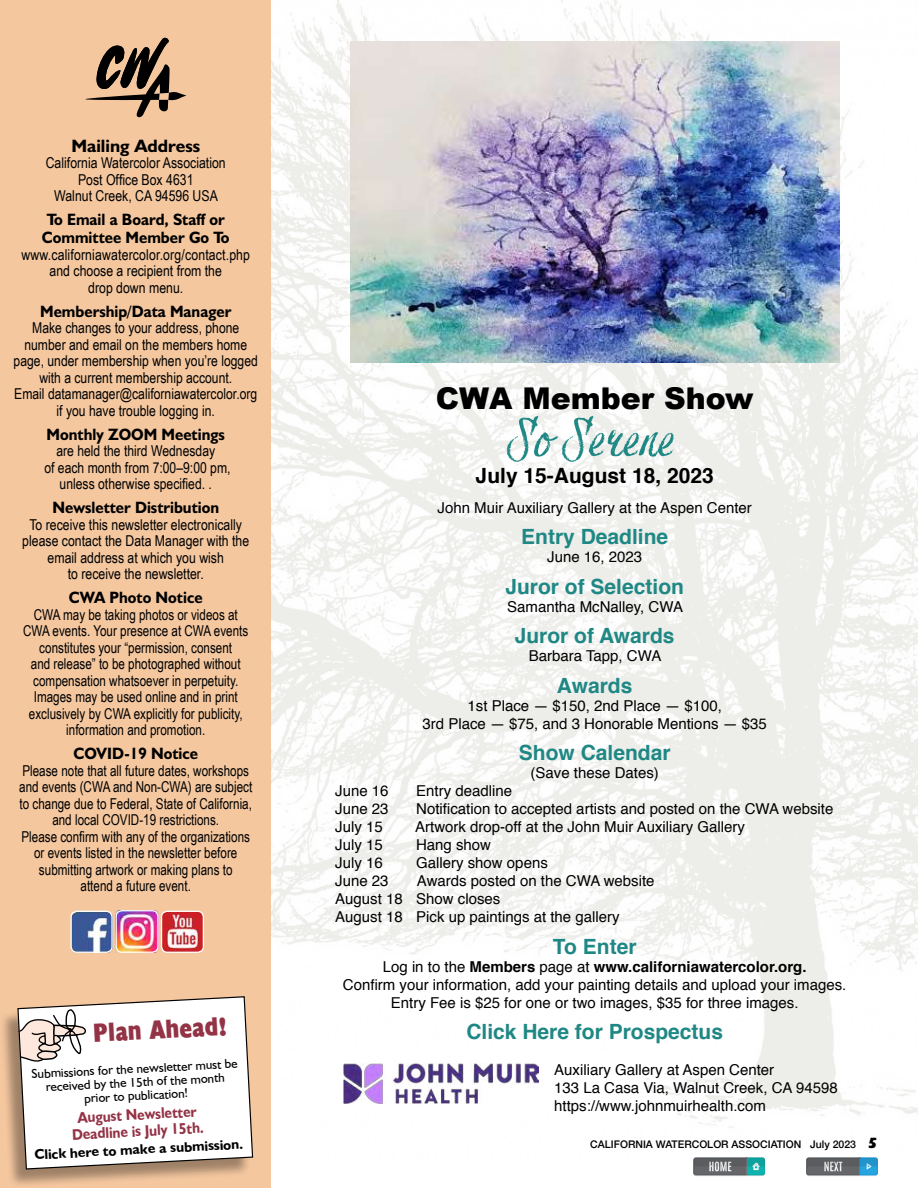
<style>
.page{position:relative;width:918px;height:1188px;background:#fff}
.page>*{position:absolute;margin:0;border:0;box-sizing:border-box;transform-origin:0 0}
.t1{font:900 30px "Arial";color:#000}
.t2{font:700 condensed 26.55px "Humanist 521 BT Xtra";color:#943346}
.t3{font:700 21px "Helvetica";color:#1f8884}
.t4{font:700 21px "Helvetica";color:#000}
.t5{font:700 18px "Humanist 521 BT";color:#000}
.t6{font:700 16.5px/18px "Humanist 521 BT";color:#000;scale:.94 1}
.t7{font:700 15.6px/16.5px "Humanist 521 BT";color:#943346;text-align:center;scale:.9 1}
.t8{font:15px/18px "Helvetica";color:#000;text-align:center}
.t9{font:15px/16.5px "Arial Narrow";color:#000;text-align:center}
.t10{font:15px/16.5px "Arial Narrow";color:#000;text-align:center;scale:.95 1}
.t11{font:700 14.1px "Humanist 521 BT";color:#000}
.t12{font:12.9px/13.5px "Humanist 521 BT";color:#000;text-align:center}
.t13{font:500 10.5px "Helvetica Neue";color:#000}
.s1{font-weight:700}
.s2{font-family:"Humanist 521 BT";font-weight:800;font-size:15px}
</style>
<div class="page">
<img style="left:270px;top:0;width:648px;height:1165px">
<img style="left:350px;top:41px;width:489px;height:322px">
<img style="left:344px;top:1064px;width:194px;height:39px">
<div style="left:0;top:0;width:270px;height:1188px;background:#f4c79f"></div>
<svg style="left:85px;top:37px;width:102px;height:81px"></svg>
<img style="left:72px;top:913px;width:39px;height:38px">
<div style="left:70px;top:911px;width:43px;height:42px;border:1px solid #fff;border-radius:6px"></div>
<img style="left:162px;top:911px;width:41px;height:40px">
<div style="left:161px;top:911px;width:43px;height:42px;border:1px solid #fff;border-radius:6px"></div>
<img style="left:115px;top:911px;width:43px;height:41px">
<div style="left:116px;top:910px;width:43px;height:43px;border:1px solid #fff;border-radius:6px"></div>
<div style="left:0;top:999px;width:251px;height:189px;background:#000;opacity:.35"></div>
<svg style="left:17px;top:996px;width:237px;height:174px;background:#f0ece8"></svg>
<svg style="left:507px;top:416px;width:167px;height:46px"></svg>
<svg style="left:693px;top:1157px;width:72px;height:19px"></svg>
<svg style="left:806px;top:1157px;width:72px;height:19px"></svg>
<p class="t5" style="left:71px;top:135px;width:130px">Mailing Address</p>
<p class="t9" style="left:46px;top:155px;width:182px">California Watercolor Association<br>Post Office Box 4631<br>Walnut Creek, CA 94596 USA</p>
<p class="t6" style="left:42px;top:210px;width:201px">To Email a Board, Staff or<br>Committee Member Go To</p>
<p class="t9" style="left:21px;top:246px;width:230px">www.californiawatercolor.org/contact.php and choose a recipient from the<br>drop down menu.</p>
<p class="t6" style="left:40px;top:302px;width:205px">Membership/Data Manager</p>
<p class="t9" style="left:14px;top:320px;width:246px">Make changes to your address, phone number and email on the members home page, under membership when you’re logged with a current membership account.<br>Email datamanager@californiawatercolor.org if you have trouble logging in.</p>
<p class="t6" style="left:47px;top:425px;width:191px">Monthly ZOOM Meetings</p>
<p class="t9" style="left:44px;top:443px;width:188px">are held the third Wednesday<br>of each month from 7:00–9:00 pm, unless otherwise specified. .</p>
<p class="t6" style="left:52px;top:498px;width:179px">Newsletter Distribution</p>
<p class="t9" style="left:22px;top:516px;width:229px">To receive this newsletter electronically please contact the Data Manager with the email address at which you wish<br>to receive the newsletter.</p>
<p class="t6" style="left:69px;top:588px;width:144px">CWA Photo Notice</p>
<p class="t10" style="left:23px;top:606px;width:239px">CWA may be taking photos or videos at CWA events. Your presence at CWA events constitutes your “permission, consent<br>and release” to be photographed without compensation whatsoever in perpetuity.<br>Images may be used online and in print exclusively by CWA explicitly for publicity, information and promotion.</p>
<p class="t6" style="left:74px;top:744px;width:134px">COVID-19 Notice</p>
<p class="t10" style="left:19px;top:762px;width:247px">Please note that all future dates, workshops and events (CWA and Non-CWA) are subject to change due to Federal, State of California, and local COVID-19 restrictions.<br>Please confirm with any of the organizations or events listed in the newsletter before submitting artwork or making plans to<br>attend a future event.</p>
<h1 class="t1" style="left:436px;top:377px;width:319px">CWA Member Show</h1>
<h3 class="t4" style="left:476px;top:458px;width:240px">July 15-August 18, 2023</h3>
<p class="t8" style="left:438px;top:499px;width:316px">John Muir Auxiliary Gallery at the Aspen Center</p>
<h3 class="t3" style="left:521px;top:520px;width:149px">Entry Deadline</h3>
<p class="t8" style="left:547px;top:548px;width:97px">June 16, 2023</p>
<h3 class="t3" style="left:505px;top:569px;width:180px">Juror of Selection</h3>
<p class="t8" style="left:507px;top:598px;width:177px">Samantha McNalley, CWA</p>
<h3 class="t3" style="left:515px;top:619px;width:161px">Juror of Awards</h3>
<p class="t8" style="left:529px;top:647px;width:134px">Barbara Tapp, CWA</p>
<h3 class="t3" style="left:557px;top:668px;width:77px">Awards</h3>
<p class="t8" style="left:423px;top:697px;width:346px">1st Place — $150, 2nd Place — $100,<br>3rd Place — $75, and 3 Honorable Mentions — $35</p>
<h3 class="t3" style="left:519px;top:736px;width:153px">Show Calendar</h3>
<p class="t8" style="left:531px;top:764px;width:130px">(Save these Dates)</p>
<p class="t8" style="left:335px;top:782px;width:55px">June 16</p>
<p class="t8" style="left:416px;top:782px;width:97px">Entry deadline</p>
<p class="t8" style="left:335px;top:800px;width:55px">June 23</p>
<p class="t8" style="left:416px;top:800px;width:419px">Notification to accepted artists and posted on the CWA website</p>
<p class="t8" style="left:335px;top:818px;width:49px">July 15</p>
<p class="t8" style="left:415px;top:818px;width:331px">Artwork drop-off at the John Muir Auxiliary Gallery</p>
<p class="t8" style="left:335px;top:836px;width:49px">July 15</p>
<p class="t8" style="left:416px;top:836px;width:77px">Hang show</p>
<p class="t8" style="left:335px;top:854px;width:49px">July 16</p>
<p class="t8" style="left:416px;top:854px;width:133px">Gallery show opens</p>
<p class="t8" style="left:335px;top:872px;width:55px">June 23</p>
<p class="t8" style="left:335px;top:872px;width:321px;text-align:left;text-indent:82px">Awards posted on the CWA website<br>August 18 Show closes<br>August 18 Pick up paintings at the gallery</p>
<h3 class="t3" style="left:553px;top:929px;width:85px">To Enter</h3>
<p class="t8" style="left:343px;top:958px;width:505px">Log in to the <span class="s1">Members</span> page at <span class="s1">www.californiawatercolor.org.<br></span>Confirm your information, add your painting details and upload your images.<br>Entry Fee is $25 for one or two images, $35 for three images.</p>
<h3 class="t3" style="left:466px;top:1015px;width:258px">Click Here for Prospectus</h3>
<p class="t8" style="left:554px;top:1061px;width:285px;text-align:left">Auxiliary Gallery at Aspen Center<br>133 La Casa Via, Walnut Creek, CA 94598 https://www.johnmuirhealth.com</p>
<h2 class="t2" style="left:92px;top:1017px;width:136px;rotate:-3deg">Plan Ahead!</h2>
<p class="t12" style="left:31px;top:1067px;width:208px;rotate:-3deg">Submissions for the newsletter must be received by the 15th of the month prior to publication!</p>
<p class="t7" style="left:71px;top:1109px;width:148px;rotate:-3deg">August Newsletter<br>Deadline is July 15th.</p>
<p class="t11" style="left:34px;top:1146px;width:210px;rotate:-3deg">Click here to make a submission.</p>
<p class="t13" style="left:590px;top:1135px;width:289px">CALIFORNIA WATERCOLOR ASSOCIATION July 2023 <span class="s2">5</span></p>
</div>
